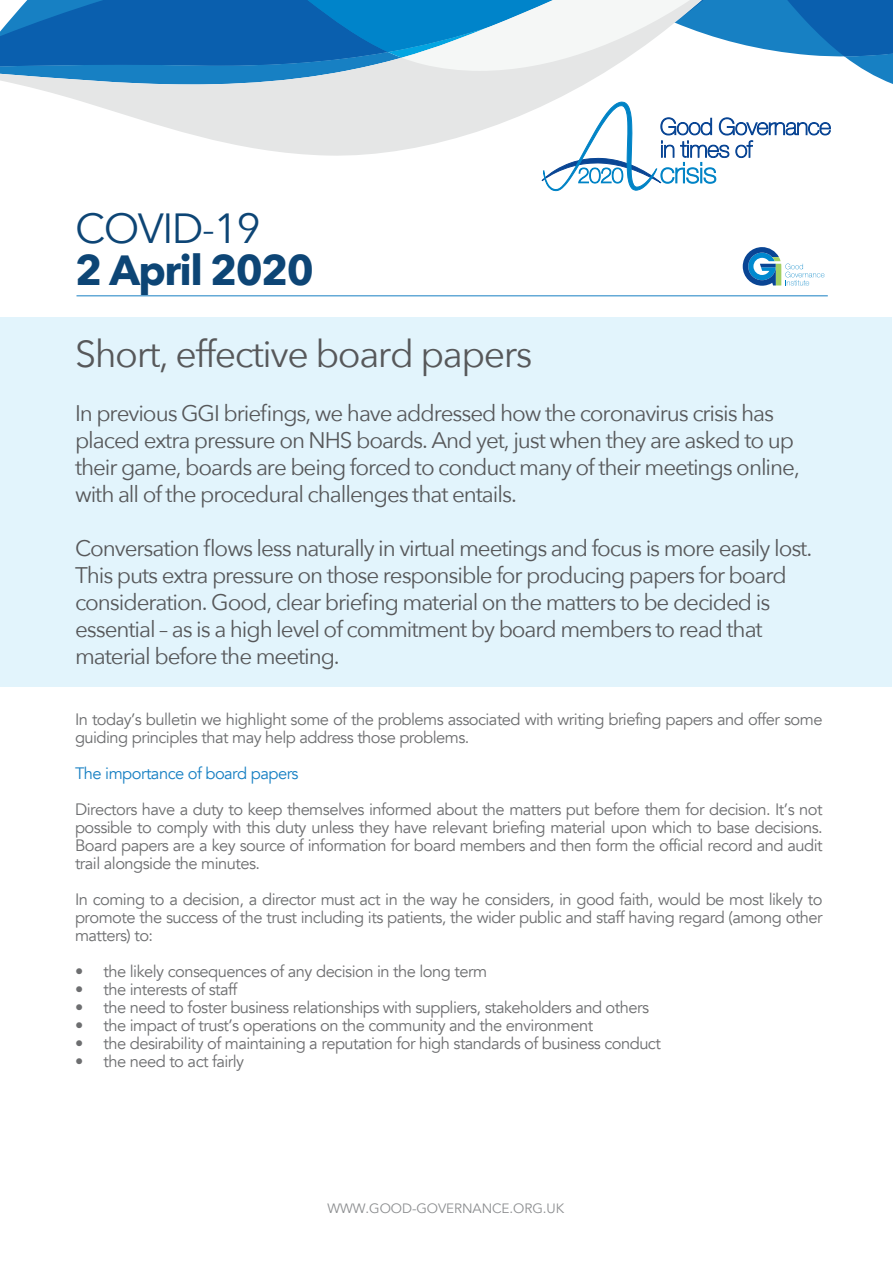
<style>
.page{position:relative;width:893px;height:1263px;background:#fff}
.page>*{position:absolute;margin:0;border:0;box-sizing:border-box;transform-origin:0 0}
.t1{font:700 42px "Avenir Next";letter-spacing:-.04em;color:#0d4575}
.t2{font:42px "Avenir Next";letter-spacing:-.04em;color:#0d4575}
.t3{font:37.5px "Avenir Next";letter-spacing:-.04em;color:#57585a}
.t4{font:22.5px/27px "Avenir Next";letter-spacing:-.045em;color:#57585a}
.t5{font:16.5px/18px "Avenir";letter-spacing:-.03em;color:#6d6e70;text-align:justify}
.t6{font:16.5px "Avenir";letter-spacing:-.03em;color:#1780c3}
.t7{font:13.5px "Avenir";letter-spacing:-.005em;color:#8c8e90}
</style>
<div class="page">
<div style="left:0;top:317px;width:892px;height:370px;background:#e2f4fc"></div>
<svg style="left:541px;top:158px;width:176px;height:33px"></svg>
<hr style="left:76px;top:295px;width:752px;height:1px;background:#1780c3">
<svg style="left:743px;top:247px;width:81px;height:39px"></svg>
<svg style="left:18px;top:84px;width:813px;height:74px"></svg>
<svg style="left:0;top:0;width:893px;height:84px"></svg>
<h1 class="t2" style="left:75px;top:193px;width:187px">COVID-19</h1>
<h1 class="t1" style="left:75px;top:234px;width:240px">2 April 2020</h1>
<h2 class="t3" style="left:75px;top:323px;width:459px">Short, effective board papers</h2>
<p class="t4" style="left:75px;top:399px;width:726px">In previous GGI briefings, we have addressed how the coronavirus crisis has placed extra pressure on NHS boards. And yet, just when they are asked to up their game, boards are being forced to conduct many of their meetings online, with all of the procedural challenges that entails.</p>
<p class="t4" style="left:75px;top:534px;width:739px">Conversation flows less naturally in virtual meetings and focus is more easily lost.<br>This puts extra pressure on those responsible for producing papers for board consideration. Good, clear briefing material on the matters to be decided is essential – as is a high level of commitment by board members to read that material before the meeting.</p>
<p class="t5" style="left:75px;top:711px;width:749px">In today’s bulletin we highlight some of the problems associated with writing briefing papers and offer some guiding principles that may help address those problems.</p>
<p class="t6" style="left:75px;top:764px;width:225px">The importance of board papers</p>
<p class="t5" style="left:75px;top:801px;width:749px">Directors have a duty to keep themselves informed about the matters put before them for decision. It’s not possible to comply with this duty unless they have relevant briefing material upon which to base decisions.<br>Board papers are a key source of information for board members and then form the official record and audit trail alongside the minutes.</p>
<p class="t5" style="left:75px;top:891px;width:749px">In coming to a decision, a director must act in the way he considers, in good faith, would be most likely to promote the success of the trust including its patients, the wider public and staff having regard (among other matters) to:</p>
<p class="t5" style="left:75px;top:963px;width:414px">• the likely consequences of any decision in the long term</p>
<p class="t5" style="left:75px;top:981px;width:164px">• the interests of staff</p>
<p class="t5" style="left:75px;top:999px;width:576px">• the need to foster business relationships with suppliers, stakeholders and others</p>
<p class="t5" style="left:75px;top:1017px;width:520px">• the impact of trust’s operations on the community and the environment</p>
<p class="t5" style="left:75px;top:1035px;width:587px">• the desirability of maintaining a reputation for high standards of business conduct</p>
<p class="t5" style="left:75px;top:1053px;width:171px">• the need to act fairly</p>
<p class="t7" style="left:328px;top:1200px;width:238px">WWW.GOOD-GOVERNANCE.ORG.UK</p>
</div>
